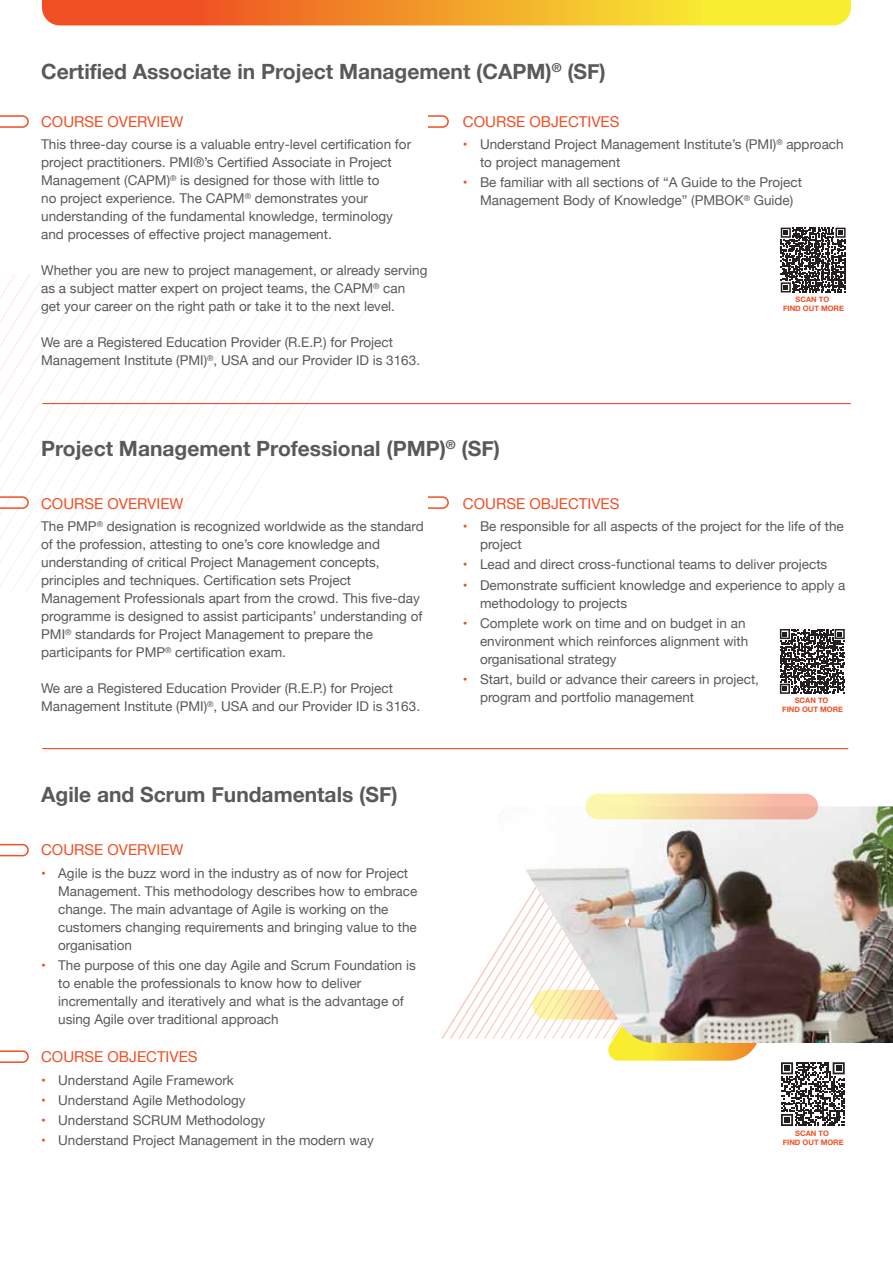
<style>
.page{position:relative;width:893px;height:1263px;background:#fff}
.page>*{position:absolute;margin:0;border:0;box-sizing:border-box;transform-origin:0 0}
.t1{font:700 21px "Helvetica Neue";color:#58595b}
.t2{font:15px "Helvetica Neue";color:#f04e23}
.t3{font:13.5px/18px "Helvetica Neue";color:#58595b}
.t4{font:700 7.5px/9px "Helvetica Neue";color:#f04e23;text-align:center}
.s1{color:#f04e23}
</style>
<div class="page">
<svg style="left:253px;top:274px;width:15px;height:216px"></svg>
<svg style="left:239px;top:274px;width:14px;height:239px"></svg>
<svg style="left:224px;top:274px;width:15px;height:263px"></svg>
<svg style="left:209px;top:274px;width:15px;height:287px"></svg>
<svg style="left:194px;top:274px;width:15px;height:311px"></svg>
<svg style="left:179px;top:274px;width:15px;height:318px"></svg>
<svg style="left:164px;top:274px;width:15px;height:318px"></svg>
<svg style="left:149px;top:274px;width:15px;height:318px"></svg>
<svg style="left:135px;top:274px;width:14px;height:318px"></svg>
<svg style="left:0;top:115px;width:29px;height:13px"></svg>
<svg style="left:42px;top:0;width:809px;height:25px"></svg>
<svg style="left:429px;top:115px;width:20px;height:13px"></svg>
<svg style="left:0;top:274px;width:135px;height:319px"></svg>
<hr style="left:42px;top:403px;width:809px;height:1px;background:#f04e23">
<svg style="left:429px;top:496px;width:20px;height:13px"></svg>
<svg style="left:441px;top:951px;width:55px;height:88px"></svg>
<svg style="left:608px;top:1043px;width:149px;height:18px"></svg>
<img style="left:496px;top:806px;width:397px;height:237px">
<div style="left:586px;top:794px;width:232px;height:25px;background:linear-gradient(to right,#fbffad,#f3aba1);border-radius:13px"></div>
<hr style="left:42px;top:748px;width:806px;height:1px;background:#f04e23">
<svg style="left:0;top:844px;width:29px;height:12px"></svg>
<svg style="left:0;top:1050px;width:29px;height:13px"></svg>
<svg style="left:780px;top:227px;width:66px;height:66px"></svg>
<svg style="left:781px;top:228px;width:65px;height:64px"></svg>
<svg style="left:780px;top:629px;width:65px;height:65px"></svg>
<svg style="left:781px;top:1062px;width:64px;height:64px"></svg>
<h1 class="t1" style="left:41px;top:55px;width:566px">Certified Associate in Project Management (CAPM)<sup>®</sup> (SF)</h1>
<p class="t2" style="left:41px;top:110px;width:144px">COURSE OVERVIEW</p>
<p class="t3" style="left:41px;top:136px;width:372px">This three-day course is a valuable entry-level certification for project practitioners. PMI®’s Certified Associate in Project Management (CAPM)<sup>®</sup> is designed for those with little to<br>no project experience. The CAPM<sup>®</sup> demonstrates your understanding of the fundamental knowledge, terminology and processes of effective project management.</p>
<p class="t3" style="left:41px;top:262px;width:388px">Whether you are new to project management, or already serving as a subject matter expert on project teams, the CAPM<sup>®</sup> can get your career on the right path or take it to the next level.</p>
<p class="t3" style="left:41px;top:334px;width:380px">We are a Registered Education Provider (R.E.P.) for Project<br>Management Institute (PMI)<sup>®</sup>, USA and our Provider ID is 3163.</p>
<p class="t2" style="left:463px;top:110px;width:158px">COURSE OBJECTIVES</p>
<p class="t3" style="left:480px;top:136px;width:365px;text-indent:-17px"><span class="s1">•</span> Understand Project Management Institute’s (PMI)<sup>®</sup> approach to project management</p>
<p class="t3" style="left:480px;top:174px;width:324px;text-indent:-17px"><span class="s1">•</span> Be familiar with all sections of “A Guide to the Project<br>Management Body of Knowledge” (PMBOK<sup>®</sup> Guide)</p>
<p class="t4" style="left:783px;top:295px;width:62px">SCAN TO<br>FIND OUT MORE</p>
<h1 class="t1" style="left:41px;top:432px;width:460px">Project Management Professional (PMP)<sup>®</sup> (SF)</h1>
<p class="t2" style="left:41px;top:492px;width:144px">COURSE OVERVIEW</p>
<p class="t3" style="left:41px;top:518px;width:384px">The PMP<sup>®</sup> designation is recognized worldwide as the standard of the profession, attesting to one’s core knowledge and understanding of critical Project Management concepts, principles and techniques. Certification sets Project Management Professionals apart from the crowd. This five-day programme is designed to assist participants’ understanding of PMI<sup>®</sup> standards for Project Management to prepare the participants for PMP<sup>®</sup> certification exam.</p>
<p class="t3" style="left:41px;top:680px;width:380px">We are a Registered Education Provider (R.E.P.) for Project<br>Management Institute (PMI)<sup>®</sup>, USA and our Provider ID is 3163.</p>
<p class="t2" style="left:463px;top:492px;width:158px">COURSE OBJECTIVES</p>
<p class="t3" style="left:480px;top:518px;width:365px;text-indent:-17px"><span class="s1">•</span> Be responsible for all aspects of the project for the life of the project</p>
<p class="t3" style="left:463px;top:556px;width:366px"><span class="s1">•</span> Lead and direct cross-functional teams to deliver projects</p>
<p class="t3" style="left:480px;top:577px;width:367px;text-indent:-17px"><span class="s1">•</span> Demonstrate sufficient knowledge and experience to apply a methodology to projects</p>
<p class="t3" style="left:480px;top:615px;width:270px;text-indent:-17px"><span class="s1">•</span> Complete work on time and on budget in an environment which reinforces alignment with organisational strategy</p>
<p class="t3" style="left:480px;top:671px;width:281px;text-indent:-17px"><span class="s1">•</span> Start, build or advance their careers in project, program and portfolio management</p>
<p class="t4" style="left:782px;top:696px;width:62px">SCAN TO<br>FIND OUT MORE</p>
<h1 class="t1" style="left:41px;top:778px;width:358px">Agile and Scrum Fundamentals (SF)</h1>
<p class="t2" style="left:41px;top:839px;width:144px">COURSE OVERVIEW</p>
<p class="t3" style="left:58px;top:865px;width:361px;text-indent:-17px"><span class="s1">•</span> Agile is the buzz word in the industry as of now for Project Management. This methodology describes how to embrace change. The main advantage of Agile is working on the customers changing requirements and bringing value to the organisation</p>
<p class="t3" style="left:58px;top:957px;width:359px;text-indent:-17px"><span class="s1">•</span> The purpose of this one day Agile and Scrum Foundation is to enable the professionals to know how to deliver incrementally and iteratively and what is the advantage of using Agile over traditional approach</p>
<p class="t2" style="left:41px;top:1046px;width:158px">COURSE OBJECTIVES</p>
<p class="t3" style="left:41px;top:1072px;width:194px"><span class="s1">•</span> Understand Agile Framework</p>
<p class="t3" style="left:41px;top:1092px;width:206px"><span class="s1">•</span> Understand Agile Methodology</p>
<p class="t3" style="left:41px;top:1112px;width:226px"><span class="s1">•</span> Understand SCRUM Methodology</p>
<p class="t3" style="left:41px;top:1132px;width:334px"><span class="s1">•</span> Understand Project Management in the modern way</p>
<p class="t4" style="left:783px;top:1129px;width:62px">SCAN TO<br>FIND OUT MORE</p>
</div>
